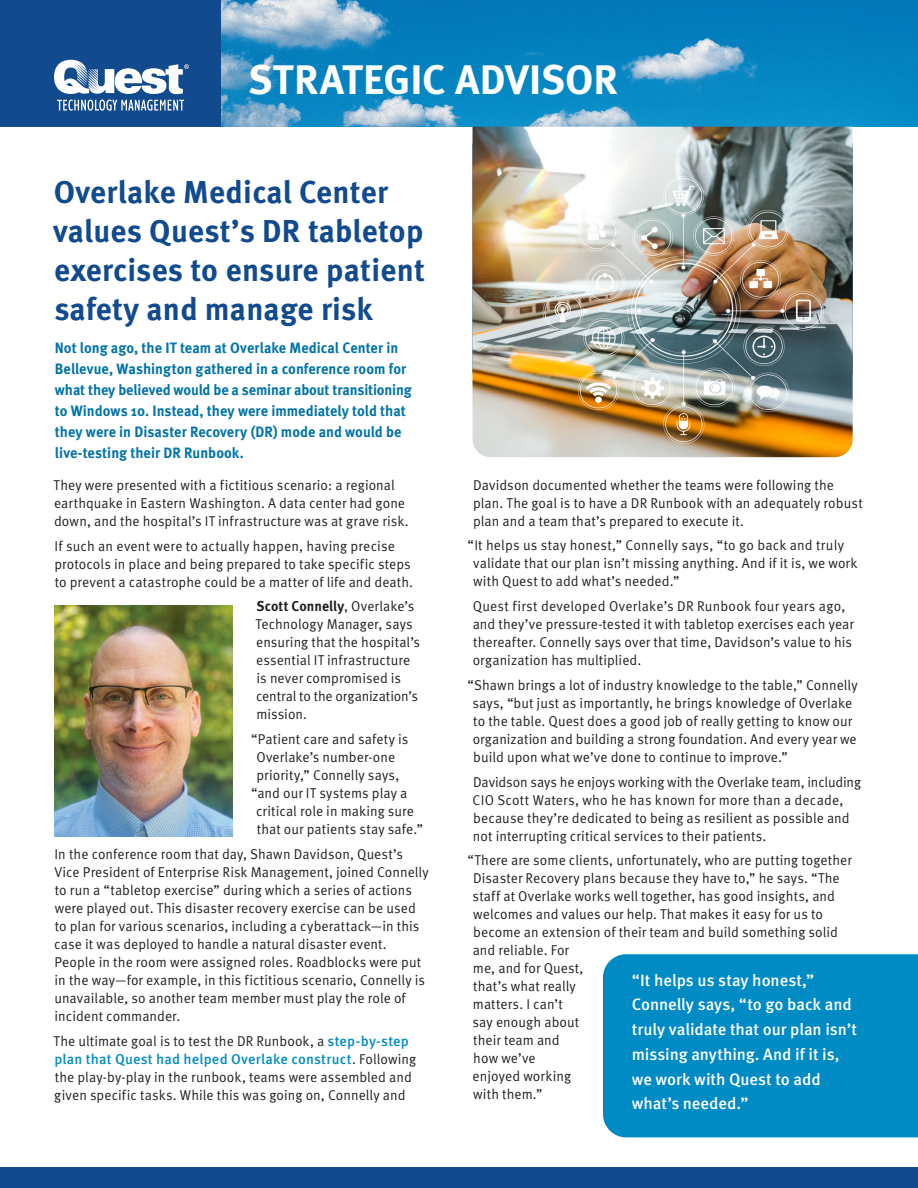
<style>
.page{position:relative;width:918px;height:1188px;background:#fff}
.page>*{position:absolute;margin:0;border:0;box-sizing:border-box;transform-origin:0 0}
.t1{font:700 41.25px "Meta OT";letter-spacing:-.005em;color:#fff}
.Main_Story_Heading{font:700 31.65px/39px "Meta OT";letter-spacing:.005em;color:#124a8e}
.Body_Text{font:500 16.5px/24.8px "Meta OT";letter-spacing:-.005em;color:#fff}
.First_paragraph_blue{font:700 15px/21px "Meta OT";color:#0073a7;scale:.95 1}
.Body_Text-2{font:14.25px/18px "Meta OT Norm";letter-spacing:.005em;color:#231f20;scale:.96 1}
.s1{font-family:"Meta OT";font-weight:700}
.s2{font-family:"Meta OT";font-weight:500;color:#008dc0}
</style>
<div class="page">
<div style="left:0;top:0;width:221px;height:127px;background:#124a8e"></div>
<div style="left:0;top:1167px;width:918px;height:21px;background:#124a8e"></div>
<img style="left:221px;top:0;width:697px;height:127px">
<svg style="left:57px;top:100px;width:127px;height:11px"></svg>
<svg style="left:54px;top:60px;width:135px;height:34px"></svg>
<img style="left:54px;top:605px;width:178px;height:232px">
<img style="left:472px;top:127px;width:381px;height:330px">
<div style="left:603px;top:954px;width:315px;height:183px;background:#008bc4"></div>
<p class="t1" style="left:248px;top:53px;width:372px">STRATEGIC ADVISOR</p>
<p class="Main_Story_Heading" style="left:53px;top:172px;width:374px">Overlake Medical Center values Quest’s DR tabletop exercises to ensure patient safety and manage risk</p>
<p class="First_paragraph_blue" style="left:55px;top:338px;width:377px">Not long ago, the IT team at Overlake Medical Center in Bellevue, Washington gathered in a conference room for what they believed would be a seminar about transitioning to Windows 10. Instead, they were immediately told that they were in Disaster Recovery (DR) mode and would be live-testing their DR Runbook.</p>
<p class="Body_Text-2" style="left:54px;top:476px;width:372px">They were presented with a fictitious scenario: a regional earthquake in Eastern Washington. A data center had gone down, and the hospital’s IT infrastructure was at grave risk.</p>
<p class="Body_Text-2" style="left:55px;top:537px;width:375px">If such an event were to actually happen, having precise protocols in place and being prepared to take specific steps to prevent a catastrophe could be a matter of life and death.</p>
<p class="Body_Text-2" style="left:256px;top:598px;width:173px"><span class="s1">Scott Connelly</span>, Overlake’s<br>Technology Manager, says ensuring that the hospital’s essential IT infrastructure is never compromised is central to the organization’s mission.</p>
<p class="Body_Text-2" style="left:251px;top:730px;width:165px">“Patient care and safety is</p>
<p class="Body_Text-2" style="left:256px;top:748px;width:146px">Overlake’s number-one</p>
<p class="Body_Text-2" style="left:257px;top:766px;width:150px">priority,” Connelly says,</p>
<p class="Body_Text-2" style="left:251px;top:784px;width:164px">“and our IT systems play a</p>
<p class="Body_Text-2" style="left:256px;top:802px;width:166px">critical role in making sure</p>
<p class="Body_Text-2" style="left:257px;top:820px;width:175px">that our patients stay safe.”</p>
<p class="Body_Text-2" style="left:54px;top:845px;width:392px">In the conference room that day, Shawn Davidson, Quest’s Vice President of Enterprise Risk Management, joined Connelly to run a “tabletop exercise” during which a series of actions were played out. This disaster recovery exercise can be used to plan for various scenarios, including a cyberattack—in this case it was deployed to handle a natural disaster event.<br>People in the room were assigned roles. Roadblocks were put in the way—for example, in this fictitious scenario, Connelly is unavailable, so another team member must play the role of incident commander.</p>
<p class="Body_Text-2" style="left:54px;top:1032px;width:379px">The ultimate goal is to test the DR Runbook, a <span class="s2">step-by-step plan that Quest had helped Overlake construct</span>. Following the play-by-play in the runbook, teams were assembled and given specific tasks. While this was going on, Connelly and</p>
<p class="Body_Text-2" style="left:473px;top:476px;width:407px">Davidson documented whether the teams were following the plan. The goal is to have a DR Runbook with an adequately robust plan and a team that’s prepared to execute it.</p>
<p class="Body_Text-2" style="left:473px;top:537px;width:402px;text-indent:-6px">“It helps us stay honest,” Connelly says, “to go back and truly validate that our plan isn’t missing anything. And if it is, we work with Quest to add what’s needed.”</p>
<p class="Body_Text-2" style="left:473px;top:597px;width:399px">Quest first developed Overlake’s DR Runbook four years ago, and they’ve pressure-tested it with tabletop exercises each year thereafter. Connelly says over that time, Davidson’s value to his organization has multiplied.</p>
<p class="Body_Text-2" style="left:473px;top:676px;width:403px;text-indent:-5px">“Shawn brings a lot of industry knowledge to the table,” Connelly says, “but just as importantly, he brings knowledge of Overlake to the table. Quest does a good job of really getting to know our organization and building a strong foundation. And every year we build upon what we’ve done to continue to improve.”</p>
<p class="Body_Text-2" style="left:473px;top:773px;width:406px">Davidson says he enjoys working with the Overlake team, including CIO Scott Waters, who he has known for more than a decade, because they’re dedicated to being as resilient as possible and not interrupting critical services to their patients.</p>
<p class="Body_Text-2" style="left:473px;top:852px;width:397px;text-indent:-5px">“There are some clients, unfortunately, who are putting together<br>Disaster Recovery plans because they have to,” he says. “The staff at Overlake works well together, has good insights, and welcomes and values our help. That makes it easy for us to become an extension of their team and build something solid and reliable. For<br>me, and for Quest,<br>that’s what really<br>matters. I can’t<br>say enough about<br>their team and<br>how we’ve<br>enjoyed working<br>with them.”</p>
<p class="Body_Text" style="left:632px;top:968px;width:227px">“It helps us stay honest,”<br>Connelly says, “to go back and truly validate that our plan isn’t missing anything. And if it is, we work with Quest to add what’s needed.”</p>
</div>
